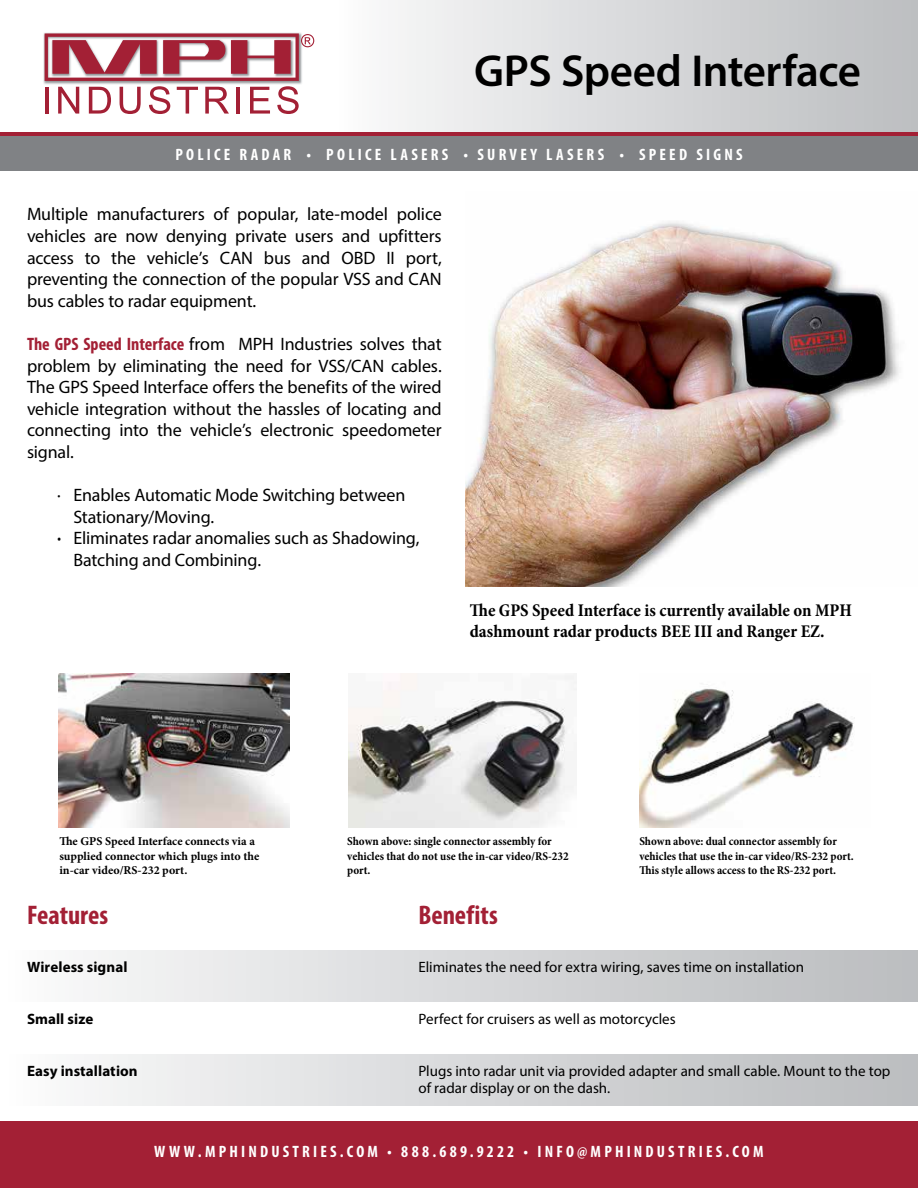
<style>
.page{position:relative;width:918px;height:1188px;background:#fff}
.page>*{position:absolute;margin:0;border:0;box-sizing:border-box;transform-origin:0 0}
.t1{font:600 45px "Myriad Pro";letter-spacing:-.01em;color:#000}
.t2{font:700 condensed 27px "Myriad Pro";color:#a32035}
.t3{font:18px/21.6px "Myriad Pro";letter-spacing:-.01em;color:#000;text-align:justify}
.t4{font:700 condensed 18px/21.6px "Minion Pro";color:#000}
.t5{font:700 condensed 16.5px "Myriad Pro";letter-spacing:.195em;color:#fff}
.t6{font:15px/17.2px "Myriad Pro";color:#000}
.t7{font:700 15px "Myriad Pro";letter-spacing:.005em;color:#000}
.t8{font:700 condensed 12px/14.4px "Minion Pro";color:#000}
.t9{font:700 12px/14.4px "Minion Pro";color:#000}
.s1{font-weight:700;font-stretch:condensed;color:#a32035}
.s2{font-weight:700;font-stretch:condensed}
</style>
<div class="page">
<div style="left:334px;top:0;width:584px;height:136px;background:linear-gradient(to right,#fbfbfb,#bbbcbf)"></div>
<div style="left:0;top:132px;width:918px;height:34px;background:#a32035"></div>
<div style="left:0;top:951px;width:918px;height:51px;background:linear-gradient(to right,#fbfbfb,#b9bbbe)"></div>
<div style="left:1px;top:1054px;width:917px;height:51px;background:linear-gradient(to right,#fbfbfb,#b9bbbe)"></div>
<div style="left:0;top:1121px;width:918px;height:67px;background:#a32035"></div>
<div style="left:0;top:136px;width:918px;height:35px;background:#808285"></div>
<img style="left:465px;top:221px;width:434px;height:366px">
<img style="left:43px;top:32px;width:257px;height:52px">
<svg style="left:45px;top:33px;width:269px;height:81px"></svg>
<img style="left:58px;top:674px;width:231px;height:154px">
<img style="left:349px;top:674px;width:228px;height:154px">
<img style="left:639px;top:688px;width:216px;height:140px">
<h1 class="t1" style="left:474px;top:42px;width:389px">GPS Speed Interface</h1>
<p class="t5" style="left:175px;top:144px;width:569px">POLICE RADAR • POLICE LASERS • SURVEY LASERS • SPEED SIGNS</p>
<p class="t3" style="left:27px;top:203px;width:416px">Multiple manufacturers of popular, late-model police vehicles are now denying private users and upfitters access to the vehicle’s CAN bus and OBD II port, preventing the connection of the popular VSS and CAN bus cables to radar equipment.</p>
<p class="t3" style="left:27px;top:333px;width:416px"><span class="s1">The GPS Speed Interface</span> from MPH Industries solves that problem by eliminating the need for VSS/CAN cables.<br>The GPS Speed Interface offers the benefits of the wired vehicle integration without the hassles of locating and connecting into the vehicle’s electronic speedometer signal.</p>
<p class="t3" style="left:57px;top:484px;width:350px">∙ Enables Automatic Mode Switching between</p>
<p class="t3" style="left:74px;top:506px;width:142px">Stationary/Moving.</p>
<p class="t3" style="left:57px;top:527px;width:364px"><span class="s2">∙</span> Eliminates radar anomalies such as Shadowing,</p>
<p class="t3" style="left:74px;top:549px;width:189px">Batching and Combining.</p>
<p class="t4" style="left:470px;top:599px;width:384px">The GPS Speed Interface is currently available on MPH dashmount radar products BEE III and Ranger EZ.</p>
<p class="t9" style="left:59px;top:834px;width:201px">The GPS Speed Interface connects via a supplied connector which plugs into the in-car video/RS-232 port.</p>
<p class="t8" style="left:347px;top:834px;width:223px">Shown above: single connector assembly for vehicles that do not use the in-car video/RS-232 port.</p>
<p class="t8" style="left:639px;top:834px;width:216px">Shown above: dual connector assembly for vehicles that use the in-car video/RS-232 port.<br>This style allows access to the RS-232 port.</p>
<h2 class="t2" style="left:27px;top:898px;width:83px">Features</h2>
<p class="t7" style="left:27px;top:958px;width:102px">Wireless signal</p>
<p class="t7" style="left:27px;top:1009px;width:68px">Small size</p>
<p class="t7" style="left:27px;top:1061px;width:112px">Easy installation</p>
<h2 class="t2" style="left:418px;top:898px;width:81px">Benefits</h2>
<p class="t6" style="left:418px;top:958px;width:387px">Eliminates the need for extra wiring, saves time on installation</p>
<p class="t6" style="left:418px;top:1010px;width:259px">Perfect for cruisers as well as motorcycles</p>
<p class="t6" style="left:418px;top:1062px;width:473px">Plugs into radar unit via provided adapter and small cable. Mount to the top of radar display or on the dash.</p>
<p class="t5" style="left:154px;top:1142px;width:611px">WWW.MPHINDUSTRIES.COM • 888.689.9222 • INFO@MPHINDUSTRIES.COM</p>
</div>
